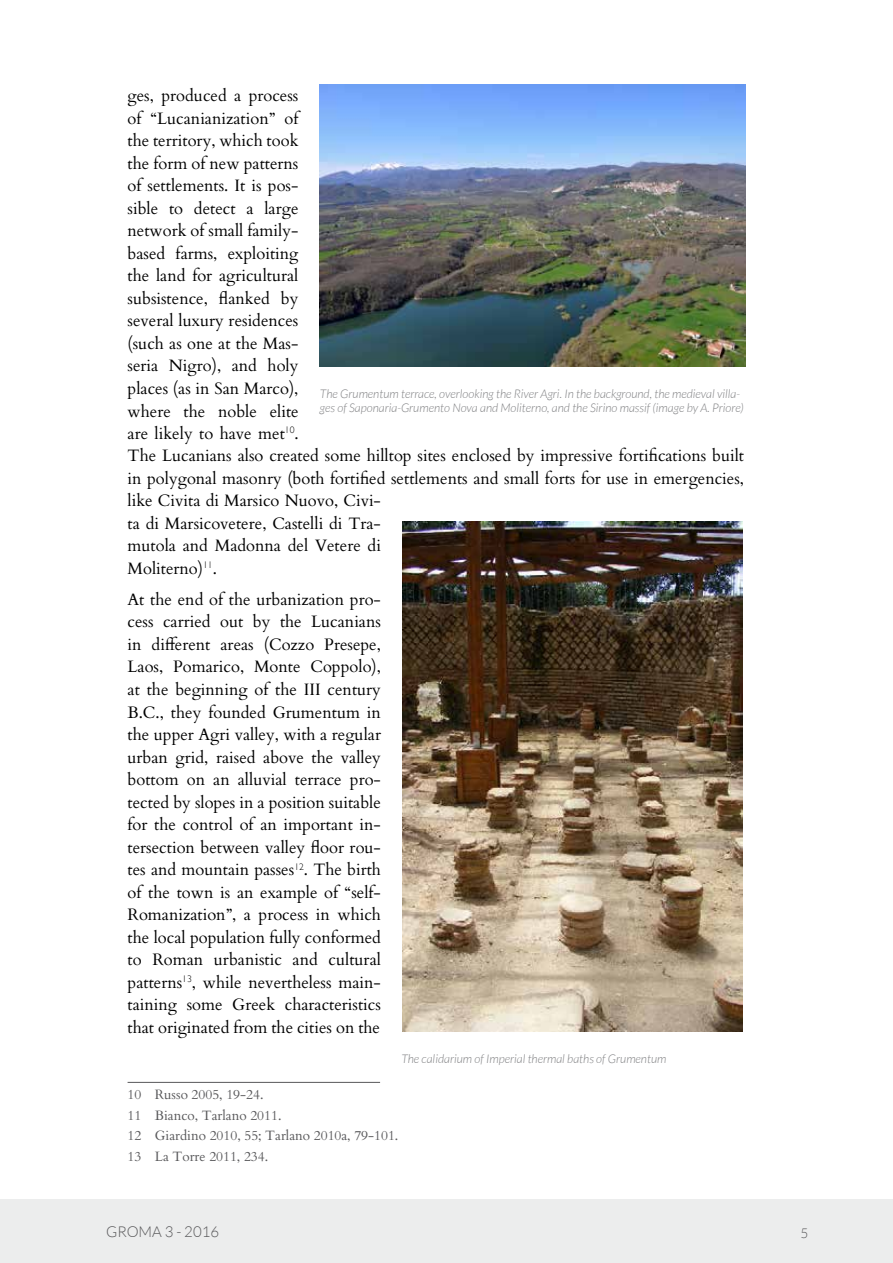
<style>
.page{position:relative;width:893px;height:1263px;background:#fff}
.page>*{position:absolute;margin:0;border:0;box-sizing:border-box;transform-origin:0 0}
.t1{font:16.5px/22.5px "Cardo";color:#000}
.t2{font:300 15px "Lato";color:#58585a}
.t3{font:13.5px/20.7px "Cardo";color:#58585a}
.t4{font:300 13.5px "Lato";color:#58585a}
.t5{font:italic 300 12px/14.4px "Lato";color:#7e7f81}
</style>
<div class="page">
<div style="left:0;top:1199px;width:893px;height:64px;background:#eceded"></div>
<hr style="left:128px;top:1082px;width:252px;height:1px;background:#58585a">
<img style="left:320px;top:84px;width:425px;height:283px">
<img style="left:402px;top:521px;width:340px;height:511px">
<p class="t1" style="left:128px;top:84px;width:618px">ges, produced a process<br>of “Lucanianization” of<br>the territory, which took<br>the form of new patterns<br>of settlements. It is pos-<br>sible to detect a large<br>network of small family-<br>based farms, exploiting<br>the land for agricultural<br>subsistence, flanked by<br>several luxury residences<br>(such as one at the Mas-<br>seria Nigro), and holy<br>places (as in San Marco),<br>where the noble elite<br>are likely to have met<sup>10</sup>.<br>The Lucanians also created some hilltop sites enclosed by impressive fortifications built in polygonal masonry (both fortified settlements and small forts for use in emergencies, like Civita di Marsico Nuovo, Civi-<br>ta di Marsicovetere, Castelli di Tra-<br>mutola and Madonna del Vetere di<br>Moliterno)<sup>11</sup>.</p>
<p class="t1" style="left:128px;top:587px;width:255px;text-align:justify">At the end of the urbanization pro&shy;cess carried out by the Lucanians in different areas (Cozzo Presepe, Laos, Pomarico, Monte Coppolo), at the beginning of the III century B.C., they founded Grumentum in the upper Agri valley, with a regular urban grid, raised above the valley bottom on an alluvial terrace pro&shy;tected by slopes in a position suitable for the control of an important in&shy;tersection between valley floor rou&shy;tes and mountain passes<sup>12</sup>. The birth of the town is an example of “self-Romanization”, a process in which the local population fully conformed to Roman urbanistic and cultural patterns<sup>13</sup>, while nevertheless main&shy;taining some Greek characteristics that originated from the cities on the</p>
<p class="t5" style="left:320px;top:387px;width:425px">The Grumentum terrace, overlooking the River Agri. In the background, the medieval villa&shy;ges of Saponaria-Grumento Nova and Moliterno, and the Sirino massif (image by A. Priore)</p>
<p class="t5" style="left:401px;top:1051px;width:267px">The calidarium of Imperial thermal baths of Grumentum</p>
<p class="t3" style="left:128px;top:1083px;width:272px">10 Russo 2005, 19-24.<br>11 Bianco, Tarlano 2011.<br>12 Giardino 2010, 55; Tarlano 2010a, 79-101.<br>13 La Torre 2011, 234.</p>
<p class="t2" style="left:106px;top:1224px;width:114px">GROMA 3 - 2016</p>
<p class="t4" style="left:800px;top:1226px;width:9px">5</p>
</div>
